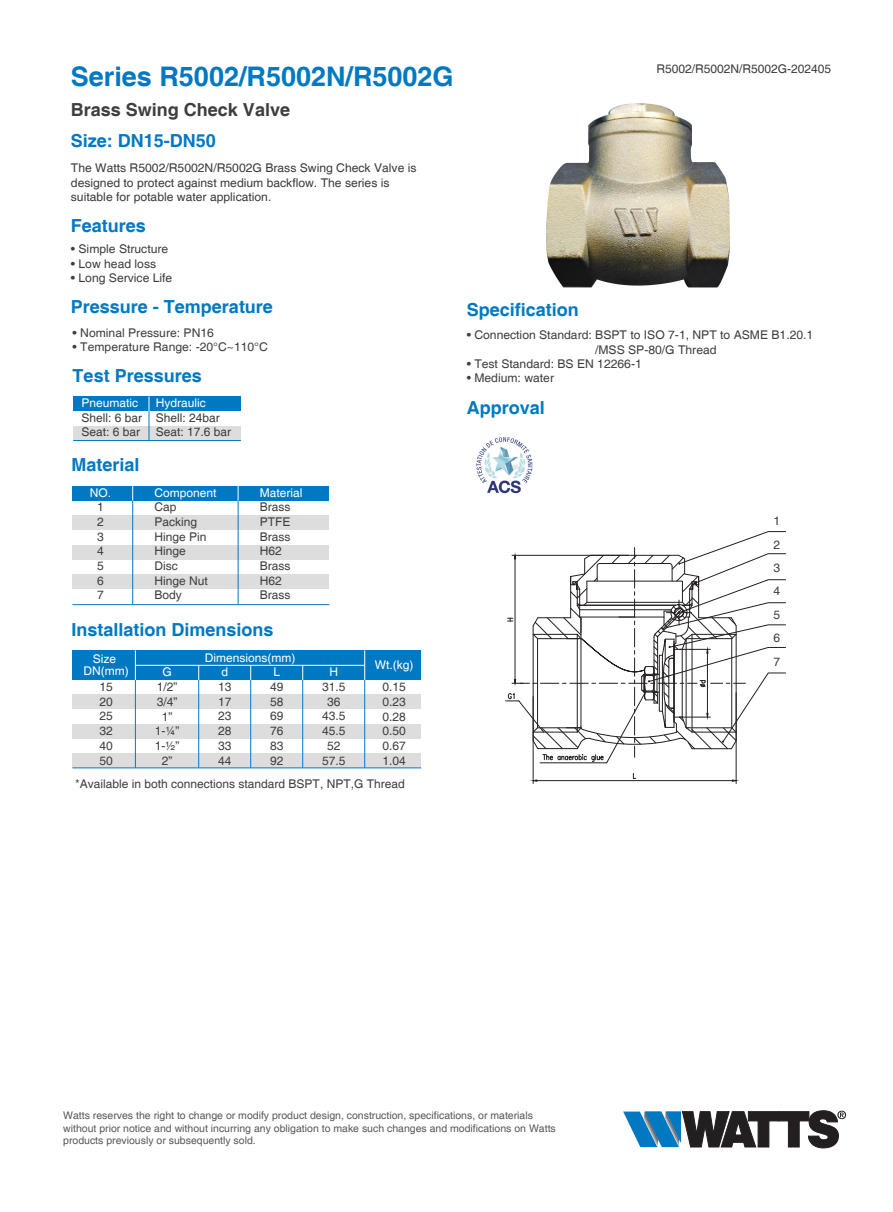
<style>
.page{position:relative;width:893px;height:1212px;background:#fff}
.page>*{position:absolute;margin:0;border:0;box-sizing:border-box;transform-origin:0 0}
.t1{font:700 27px "Helvetica";color:#0079c2}
.t2{font:700 18px "Helvetica";color:#0079c2}
.t3{font:700 18px "Helvetica";color:#3e3e3f}
.t4{font:12px/14.7px "Helvetica";color:#3e3e3f;text-align:justify}
.t5{font:12px/14.4px "Helvetica";color:#3d3a3a}
.t6{font:12px/12px "Helvetica";color:#fff;text-align:center}
.t7{font:12px/14.7px "Helvetica";color:#3d3b3a}
.t8{font:10.5px/12.6px "Helvetica";color:#57585a}
</style>
<div class="page">
<svg style="left:623px;top:1110px;width:223px;height:38px"></svg>
<div style="left:72px;top:515px;width:257px;height:15px;background:#ddddde"></div>
<div style="left:72px;top:545px;width:257px;height:14px;background:#ddddde"></div>
<div style="left:72px;top:574px;width:257px;height:15px;background:#ddddde"></div>
<hr style="left:72px;top:604px;width:257px;height:1px;background:#0079c2">
<div style="left:72px;top:486px;width:257px;height:14px;background:#0079c2"></div>
<svg style="left:132px;top:486px;width:1px;height:14px"></svg>
<hr style="left:132px;top:500px;width:1px;height:104px;background:#0079c2">
<svg style="left:238px;top:486px;width:1px;height:14px"></svg>
<hr style="left:238px;top:500px;width:1px;height:104px;background:#0079c2">
<div style="left:72px;top:695px;width:349px;height:14px;background:#ddddde"></div>
<div style="left:72px;top:724px;width:349px;height:15px;background:#ddddde"></div>
<div style="left:72px;top:753px;width:349px;height:15px;background:#ddddde"></div>
<hr style="left:72px;top:768px;width:349px;height:1px;background:#0079c2">
<div style="left:72px;top:650px;width:349px;height:30px;background:#0079c2"></div>
<hr style="left:135px;top:650px;width:1px;height:31px;background:#fff">
<hr style="left:135px;top:680px;width:1px;height:88px;background:#0079c2">
<svg style="left:250px;top:666px;width:1px;height:14px"></svg>
<hr style="left:250px;top:680px;width:1px;height:88px;background:#0079c2">
<svg style="left:198px;top:666px;width:1px;height:14px"></svg>
<hr style="left:198px;top:680px;width:1px;height:88px;background:#0079c2">
<svg style="left:302px;top:666px;width:1px;height:14px"></svg>
<hr style="left:302px;top:680px;width:1px;height:88px;background:#0079c2">
<hr style="left:364px;top:650px;width:1px;height:31px;background:#fff">
<hr style="left:364px;top:680px;width:1px;height:88px;background:#0079c2">
<hr style="left:135px;top:665px;width:230px;height:1px;background:#fff">
<div style="left:73px;top:426px;width:168px;height:14px;background:#ddddde"></div>
<div style="left:73px;top:396px;width:168px;height:15px;background:#0079c2"></div>
<hr style="left:73px;top:440px;width:168px;height:1px;background:#0079c2">
<svg style="left:149px;top:396px;width:1px;height:44px"></svg>
<img style="left:475px;top:436px;width:58px;height:58px">
<img style="left:546px;top:103px;width:184px;height:185px">
<hr style="left:533px;top:696px;width:1px;height:87px;background:#231f20">
<hr style="left:736px;top:693px;width:1px;height:90px;background:#231f20">
<hr style="left:537px;top:780px;width:195px;height:1px;background:#231f20">
<svg style="left:532px;top:779px;width:6px;height:3px"></svg>
<svg style="left:732px;top:779px;width:5px;height:3px"></svg>
<svg style="left:505px;top:531px;width:281px;height:232px"></svg>
<h1 class="t1" style="left:71px;top:60px;width:384px">Series R5002/R5002N/R5002G</h1>
<h2 class="t3" style="left:71px;top:99px;width:221px">Brass Swing Check Valve</h2>
<h2 class="t2" style="left:71px;top:130px;width:147px">Size: DN15-DN50</h2>
<p class="t5" style="left:71px;top:161px;width:347px">The Watts R5002/R5002N/R5002G Brass Swing Check Valve is designed to protect against medium backflow. The series is suitable for potable water application.</p>
<h2 class="t2" style="left:71px;top:214px;width:77px">Features</h2>
<p class="t4" style="left:71px;top:242px;width:99px">• Simple Structure</p>
<p class="t4" style="left:71px;top:256px;width:87px">• Low head loss</p>
<p class="t4" style="left:71px;top:271px;width:103px">• Long Service Life</p>
<h2 class="t2" style="left:71px;top:296px;width:204px">Pressure - Temperature</h2>
<p class="t4" style="left:73px;top:325px;width:143px">• Nominal Pressure: PN16</p>
<p class="t4" style="left:73px;top:340px;width:197px">• Temperature Range: -20°C~110°C</p>
<h2 class="t2" style="left:73px;top:365px;width:131px">Test Pressures</h2>
<p class="t6" style="left:82px;top:397px;width:58px">Pneumatic</p>
<p class="t7" style="left:82px;top:411px;width:62px">Shell: 6 bar<br>Seat: 6 bar</p>
<p class="t6" style="left:156px;top:397px;width:52px">Hydraulic</p>
<p class="t7" style="left:156px;top:411px;width:77px">Shell: 24bar<br>Seat: 17.6 bar</p>
<h2 class="t2" style="left:71px;top:454px;width:70px">Material</h2>
<p class="t6" style="left:90px;top:487px;width:23px">NO.</p>
<p class="t4" style="left:97px;top:500px;width:8px">1<br>2<br>3<br>4<br>5<br>6<br>7</p>
<p class="t6" style="left:154px;top:487px;width:64px">Component</p>
<p class="t4" style="left:154px;top:500px;width:55px;text-align:left">Cap<br>Packing<br>Hinge Pin<br>Hinge<br>Disc<br>Hinge Nut<br>Body</p>
<p class="t6" style="left:260px;top:487px;width:44px">Material</p>
<p class="t4" style="left:260px;top:500px;width:32px;text-align:left">Brass<br>PTFE<br>Brass<br>H62<br>Brass<br>H62<br>Brass</p>
<h2 class="t2" style="left:71px;top:618px;width:204px">Installation Dimensions</h2>
<p class="t6" style="left:83px;top:653px;width:47px">Size<br>DN(mm)</p>
<p class="t4" style="left:99px;top:680px;width:15px">15<br>20<br>25<br>32<br>40<br>50</p>
<p class="t6" style="left:205px;top:652px;width:92px">Dimensions(mm)</p>
<p class="t6" style="left:375px;top:659px;width:40px">Wt.(kg)</p>
<p class="t6" style="left:162px;top:667px;width:11px">G</p>
<p class="t6" style="left:221px;top:667px;width:8px">d</p>
<p class="t6" style="left:273px;top:667px;width:8px">L</p>
<p class="t6" style="left:329px;top:667px;width:10px">H</p>
<p class="t4" style="left:322px;top:680px;width:25px;text-align:center">31.5<br>36<br>43.5<br>45.5<br>52<br>57.5</p>
<p class="t4" style="left:155px;top:680px;width:26px;text-align:center">1/2”<br>3/4”<br>1”<br>1-¼”<br>1-½”<br>2”</p>
<p class="t4" style="left:383px;top:680px;width:25px">0.15<br>0.23<br>0.28<br>0.50<br>0.67<br>1.04</p>
<p class="t4" style="left:218px;top:680px;width:15px">13<br>17<br>23<br>28<br>33<br>44</p>
<p class="t4" style="left:270px;top:680px;width:15px">49<br>58<br>69<br>76<br>83<br>92</p>
<p class="t4" style="left:75px;top:777px;width:331px">*Available in both connections standard BSPT, NPT,G Thread</p>
<p class="t5" style="left:657px;top:62px;width:176px">R5002/R5002N/R5002G-202405</p>
<h2 class="t2" style="left:467px;top:298px;width:114px">Specification</h2>
<p class="t4" style="left:595px;top:328px;width:220px;text-indent:-128px">• Connection Standard: BSPT to ISO 7-1, NPT to ASME B1.20.1 /MSS SP-80/G Thread</p>
<p class="t4" style="left:467px;top:357px;width:177px">• Test Standard: BS EN 12266-1</p>
<p class="t4" style="left:467px;top:371px;width:89px">• Medium: water</p>
<h2 class="t2" style="left:467px;top:397px;width:80px">Approval</h2>
<p class="t4" style="left:773px;top:510px;width:8px;line-height:23.4px">1<br>2<br>3<br>4<br>5<br>6<br>7</p>
<p class="t8" style="left:63px;top:1109px;width:494px">Watts reserves the right to change or modify product design, construction, specifications, or materials without prior notice and without incurring any obligation to make such changes and modifications on Watts products previously or subsequently sold.</p>
</div>
